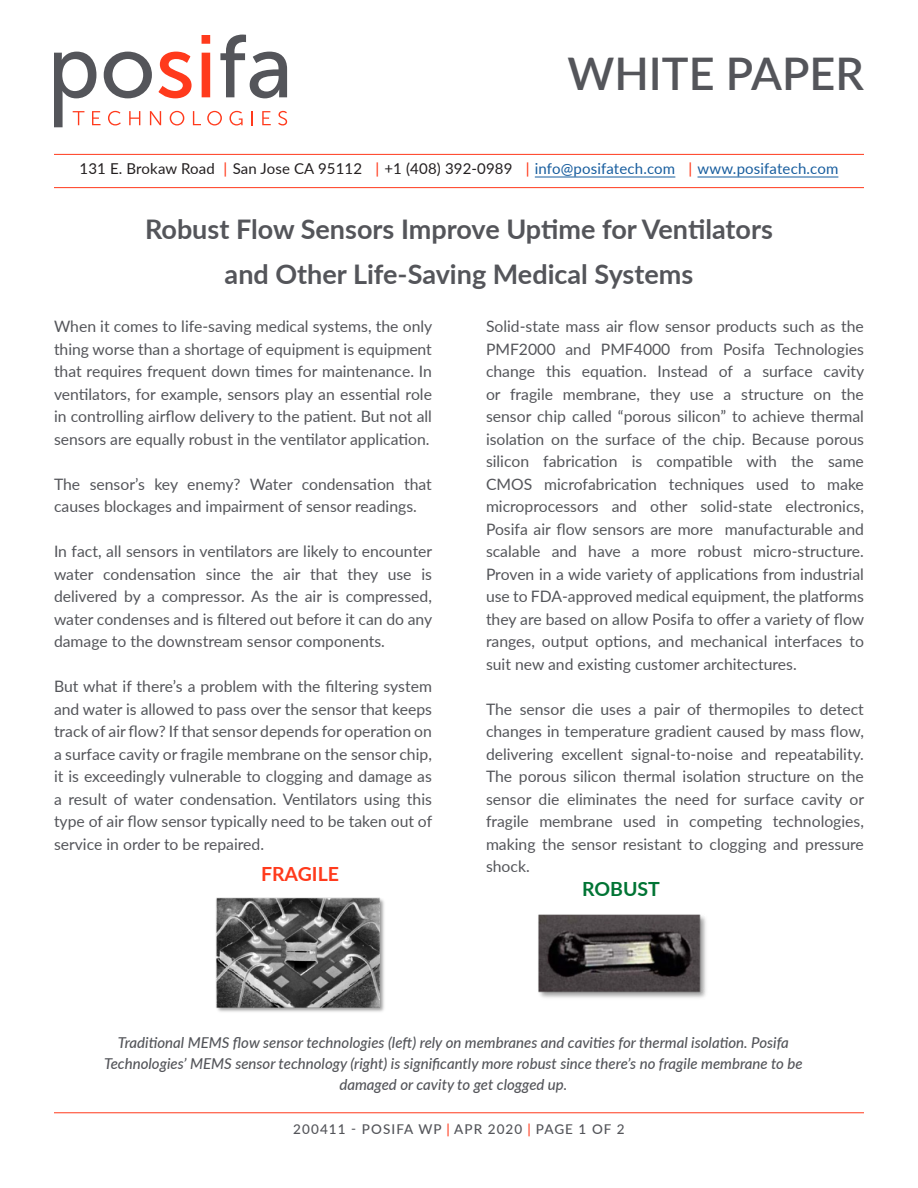
<style>
.page{position:relative;width:918px;height:1188px;background:#fff}
.page>*{position:absolute;margin:0;border:0;box-sizing:border-box;transform-origin:0 0}
.t1{font:600 45px "Lato";color:#54555a}
.t2{font:700 27px "Lato";color:#54555a}
.t3{font:700 19.5px "Lato";color:#ff3a1c}
.t4{font:700 19.5px "Lato";color:#007434}
.t5{font:15.75px/22.5px "Lato";color:#54555a;text-align:justify}
.t6{font:italic 500 15px/21px "Lato";color:#54555a;text-align:center}
.t7{font:15px "Lato";letter-spacing:.01em;color:#231f20}
.t8{font:500 13.5px "Lato";letter-spacing:.08em;color:#54555a}
.s1{font-weight:500;color:#ff3a1c}
.s2{color:#175d9e}
.s3{color:#ff3a1c}
</style>
<div class="page">
<svg style="left:54px;top:35px;width:233px;height:92px"></svg>
<hr style="left:54px;top:154px;width:810px;height:1px;background:#ff3a1c">
<hr style="left:54px;top:1112px;width:810px;height:1px;background:#ff3a1c">
<hr style="left:535px;top:177px;width:140px;height:1px;background:#175d9e">
<hr style="left:698px;top:177px;width:140px;height:1px;background:#175d9e">
<hr style="left:54px;top:187px;width:810px;height:1px;background:#ff3a1c">
<img style="left:216px;top:897px;width:168px;height:115px">
<img style="left:538px;top:914px;width:168px;height:84px">
<h1 class="t1" style="left:568px;top:41px;width:298px">WHITE PAPER</h1>
<p class="t7" style="left:80px;top:157px;width:760px">131 E. Brokaw Road <span class="s1">|</span> San Jose CA 95112 <span class="s1">|</span> +1 (408) 392-0989 <span class="s1">|</span> <span class="s2">info@posifatech.com</span> <span class="s1">|</span> <span class="s2">www.posifatech.com</span></p>
<p class="t2" style="left:145px;top:210px;width:629px">Robust Flow Sensors Improve Uptime for Ventilators</p>
<p class="t2" style="left:225px;top:255px;width:470px">and Other Life-Saving Medical Systems</p>
<p class="t5" style="left:54px;top:314px;width:380px">When it comes to life-saving medical systems, the only thing worse than a shortage of equipment is equipment that requires frequent down times for maintenance. In ventilators, for example, sensors play an essential role in controlling airflow delivery to the patient. But not all sensors are equally robust in the ventilator application.</p>
<p class="t5" style="left:54px;top:472px;width:379px">The sensor’s key enemy? Water condensation that causes blockages and impairment of sensor readings.</p>
<p class="t5" style="left:54px;top:539px;width:380px">In fact, all sensors in ventilators are likely to encounter water condensation since the air that they use is delivered by a compressor. As the air is compressed, water condenses and is filtered out before it can do any damage to the downstream sensor components.</p>
<p class="t5" style="left:54px;top:674px;width:380px">But what if there’s a problem with the filtering system and water is allowed to pass over the sensor that keeps track of air flow? If that sensor depends for operation on a surface cavity or fragile membrane on the sensor chip, it is exceedingly vulnerable to clogging and damage as a result of water condensation. Ventilators using this type of air flow sensor typically need to be taken out of service in order to be repaired.</p>
<p class="t3" style="left:261px;top:859px;width:79px">FRAGILE</p>
<p class="t5" style="left:486px;top:314px;width:380px">Solid-state mass air flow sensor products such as the PMF2000 and PMF4000 from Posifa Technologies change this equation. Instead of a surface cavity or fragile membrane, they use a structure on the sensor chip called “porous silicon” to achieve thermal isolation on the surface of the chip. Because porous silicon fabrication is compatible with the same CMOS microfabrication techniques used to make microprocessors and other solid-state electronics, Posifa air flow sensors are more manufacturable and scalable and have a more robust micro-structure.<br>Proven in a wide variety of applications from industrial use to FDA-approved medical equipment, the platforms they are based on allow Posifa to offer a variety of flow ranges, output options, and mechanical interfaces to suit new and existing customer architectures.</p>
<p class="t5" style="left:486px;top:697px;width:380px">The sensor die uses a pair of thermopiles to detect changes in temperature gradient caused by mass flow, delivering excellent signal-to-noise and repeatability.<br>The porous silicon thermal isolation structure on the sensor die eliminates the need for surface cavity or fragile membrane used in competing technologies, making the sensor resistant to clogging and pressure shock.</p>
<p class="t4" style="left:582px;top:874px;width:79px">ROBUST</p>
<p class="t6" style="left:104px;top:1032px;width:700px">Traditional MEMS flow sensor technologies (left) rely on membranes and cavities for thermal isolation. Posifa<br>Technologies’ MEMS sensor technology (right) is significantly more robust since there’s no fragile membrane to be damaged or cavity to get clogged up.</p>
<p class="t8" style="left:293px;top:1119px;width:333px">200411 - POSIFA WP <span class="s3">|</span> AP R 2020 <span class="s3">|</span> PAGE 1 OF 2</p>
</div>
